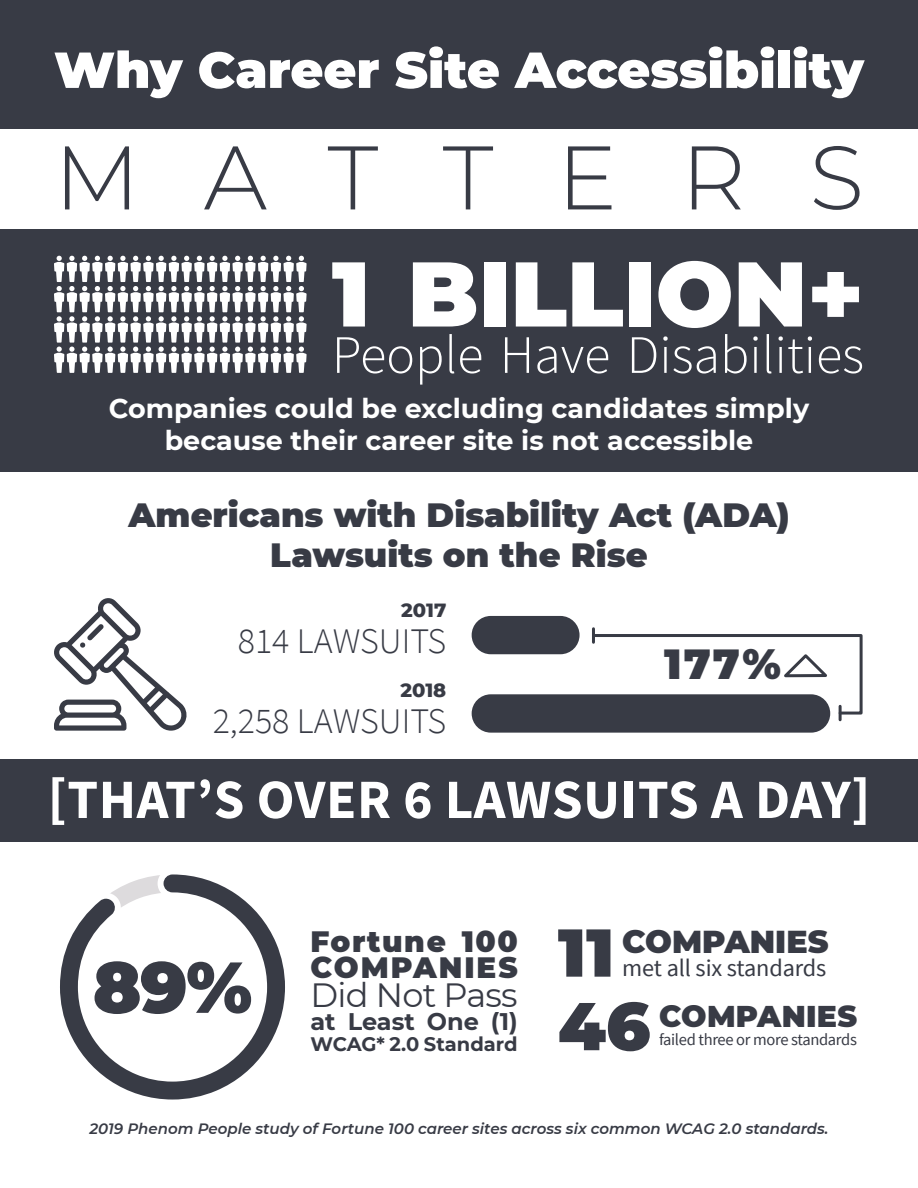
<style>
.page{position:relative;width:918px;height:1188px;background:#fff}
.page>*{position:absolute;margin:0;border:0;box-sizing:border-box;transform-origin:0 0}
.t1{font:900 91.65px "Montserrat";color:#fff}
.t2{font:300 90px "Montserrat";letter-spacing:.705em;color:#383b45}
.t3{font:900 72px "Montserrat";color:#383b45}
.t4{font:900 67.5px "Montserrat";color:#383b45}
.t5{font:700 55.5px "Source Sans Pro";letter-spacing:.01em;color:#fff}
.t6{font:300 54px "Source Sans Pro";color:#fff}
.t7{font:900 50.55px "Montserrat";color:#fff}
.t8{font:900 42px "Montserrat";color:#383b45}
.t9{font:300 36px "Source Sans Pro";color:#383b45}
.t10{font:900 33.6px/40.3px "Montserrat";color:#383b45;text-align:center}
.t11{font:33.6px "Montserrat";letter-spacing:-.02em;color:#383b45}
.t12{font:900 31.65px "Montserrat";color:#383b45}
.t13{font:900 30px "Montserrat";letter-spacing:.01em;color:#383b45}
.t14{font:900 29.4px/26.5px "Montserrat";letter-spacing:.055em;color:#383b45}
.t15{font:700 27px/32.4px "Montserrat";color:#fff;text-align:center}
.t16{font:24.3px "Source Sans Pro";letter-spacing:-.005em;color:#383b45}
.t17{font:700 24px "Montserrat";color:#383b45}
.t18{font:700 19.5px "Montserrat";color:#383b45}
.t19{font:800 19.5px "Montserrat";color:#383b45}
.t20{font:16.5px "Source Sans Pro";letter-spacing:-.02em;color:#383b45}
.t21{font:italic 600 15px "Montserrat";color:#383b45}
.s1{font-size:67.5px}
</style>
<div class="page">
<div style="left:0;top:230px;width:918px;height:242px;background:#383b45"></div>
<div style="left:0;top:0;width:918px;height:128px;background:#383b45"></div>
<svg style="left:60px;top:874px;width:225px;height:226px"></svg>
<div style="left:0;top:759px;width:918px;height:82px;background:#383b45"></div>
<svg style="left:54px;top:598px;width:133px;height:133px"></svg>
<div style="left:472px;top:616px;width:108px;height:38px;background:#383b45;border-radius:19px"></div>
<svg style="left:472px;top:629px;width:391px;height:104px"></svg>
<svg style="left:54px;top:256px;width:253px;height:117px"></svg>
<h3 class="t7" style="left:54px;top:32px;width:812px">Why Career Site Accessibility</h3>
<h2 class="t2" style="left:54px;top:116px;width:812px">MATTERS</h2>
<h1 class="t1" style="left:332px;top:225px;width:534px">1 BILLION+</h1>
<h3 class="t6" style="left:332px;top:322px;width:534px">People Have Disabilities</h3>
<p class="t15" style="left:109px;top:391px;width:702px">Companies could be excluding candidates simply because their career site is not accessible</p>
<p class="t10" style="left:128px;top:493px;width:663px">Americans with Disability Act (ADA)<br>Lawsuits on the Rise</p>
<p class="t19" style="left:401px;top:596px;width:47px">2017</p>
<h3 class="t9" style="left:238px;top:619px;width:210px">814 LAWSUITS</h3>
<p class="t19" style="left:401px;top:675px;width:47px">2018</p>
<h3 class="t9" style="left:213px;top:699px;width:235px">2,258 LAWSUITS</h3>
<h3 class="t8" style="left:664px;top:633px;width:118px">177%</h3>
<h3 class="t5" style="left:48px;top:762px;width:824px">[THAT’S OVER 6 LAWSUITS A DAY]</h3>
<h3 class="t3" style="left:93px;top:933px;width:161px">89%</h3>
<p class="t14" style="left:310px;top:926px;width:209px">Fortune 100<br>COMPANIES</p>
<p class="t11" style="left:310px;top:972px;width:209px">Did Not Pass</p>
<p class="t17" style="left:310px;top:1004px;width:209px">at Least One (1)</p>
<p class="t18" style="left:310px;top:1030px;width:209px">WCAG* 2.0 Standard</p>
<p class="t12" style="left:558px;top:918px;width:272px"><span class="s1">11</span> COMPANIES</p>
<p class="t16" style="left:622px;top:952px;width:206px">met all six standards</p>
<h3 class="t4" style="left:558px;top:976px;width:94px">46</h3>
<p class="t13" style="left:659px;top:994px;width:199px">COMPANIES</p>
<p class="t20" style="left:659px;top:1029px;width:199px">failed three or more standards</p>
<p class="t21" style="left:89px;top:1118px;width:741px">2019 Phenom People study of Fortune 100 career sites across six common WCAG 2.0 standards.</p>
</div>
